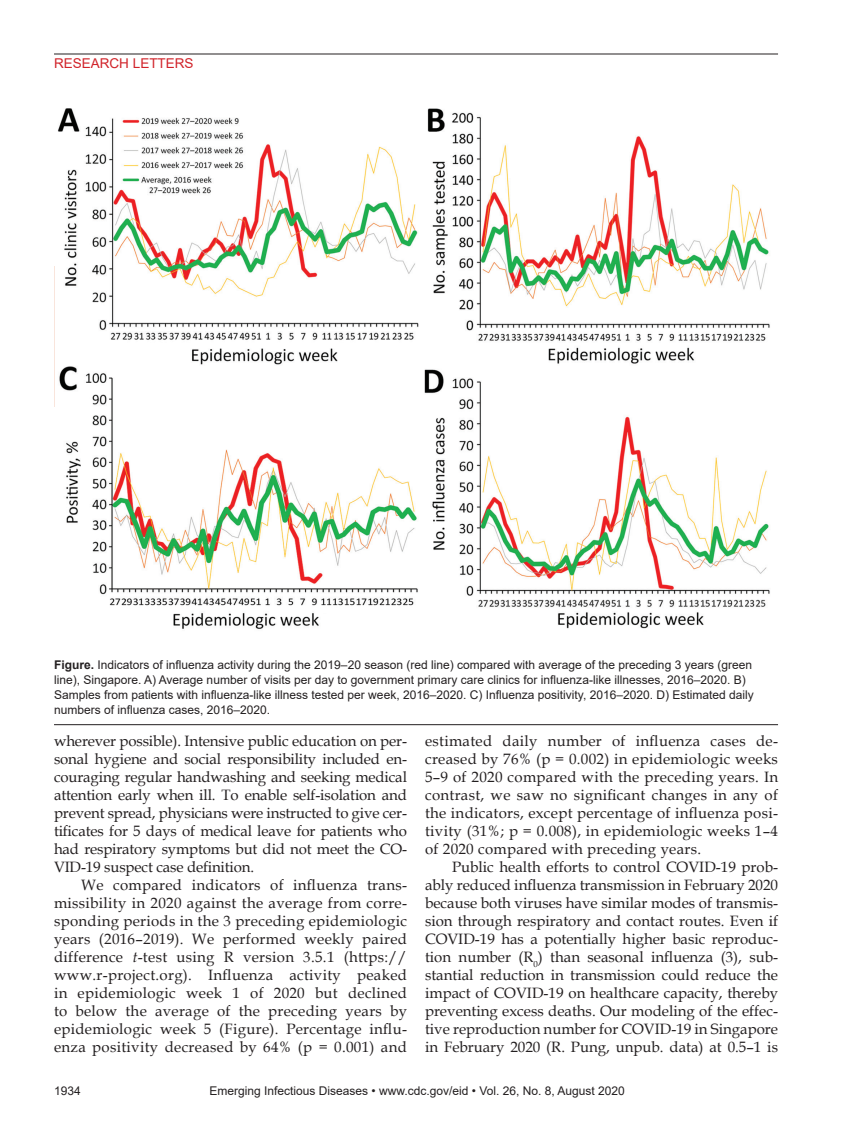
<style>
.page{position:relative;width:851px;height:1134px;background:#fff}
.page>*{position:absolute;margin:0;border:0;box-sizing:border-box;transform-origin:0 0}
.Body_Text{font:15px/18px "Book Antiqua";letter-spacing:.01em;color:#231f20;text-align:justify}
.t1{font:13.5px "Arial";color:#d1232a}
.Figure_Legend{font:12px/15px "Arial";color:#231f20}
.s1{font-weight:700}
.s2{font-style:italic}
</style>
<div class="page">
<hr style="left:54px;top:54px;width:724px;height:1px;background:#231f20">
<img style="left:58px;top:108px;width:712px;height:521px">
<hr style="left:54px;top:724px;width:724px;height:1px;background:#231f20">
<p class="t1" style="left:54px;top:54px;width:141px">RESEARCH LETTERS</p>
<p class="Figure_Legend" style="left:54px;top:657px;width:701px"><span class="s1">Figure.</span> Indicators of influenza activity during the 2019–20 season (red line) compared with average of the preceding 3 years (green line), Singapore. A) Average number of visits per day to government primary care clinics for influenza-like illnesses, 2016–2020. B)<br>Samples from patients with influenza-like illness tested per week, 2016–2020. C) Influenza positivity, 2016–2020. D) Estimated daily numbers of influenza cases, 2016–2020.</p>
<p class="Body_Text" style="left:54px;top:732px;width:354px">wherever possible). Intensive public education on per&shy;sonal hygiene and social responsibility included en&shy;couraging regular handwashing and seeking medical attention early when ill. To enable self-isolation and prevent spread, physicians were instructed to give cer&shy;tificates for 5 days of medical leave for patients who had respiratory symptoms but did not meet the CO-VID-19 suspect case definition.</p>
<p class="Body_Text" style="left:54px;top:876px;width:354px;text-indent:27px">We compared indicators of influenza trans&shy;missibility in 2020 against the average from corre&shy;sponding periods in the 3 preceding epidemiologic years (2016–2019). We performed weekly paired difference <span class="s2">t</span>-test using R version 3.5.1 (https:// www.r-project.org). Influenza activity peaked in epidemiologic week 1 of 2020 but declined to below the average of the preceding years by epidemiologic week 5 (Figure). Percentage influ&shy;enza positivity decreased by 64% (p = 0.001) and</p>
<p class="Body_Text" style="left:425px;top:732px;width:354px">estimated daily number of influenza cases de&shy;creased by 76% (p = 0.002) in epidemiologic weeks 5–9 of 2020 compared with the preceding years. In contrast, we saw no significant changes in any of the indicators, except percentage of influenza posi&shy;tivity (31%; p = 0.008), in epidemiologic weeks 1–4 of 2020 compared with preceding years.</p>
<p class="Body_Text" style="left:425px;top:858px;width:354px;text-indent:27px">Public health efforts to control COVID-19 prob&shy;ably reduced influenza transmission in February 2020 because both viruses have similar modes of transmis&shy;sion through respiratory and contact routes. Even if COVID-19 has a potentially higher basic reproduc&shy;tion number (R<sub>0</sub>) than seasonal influenza (3), sub&shy;stantial reduction in transmission could reduce the impact of COVID-19 on healthcare capacity, thereby preventing excess deaths. Our modeling of the effec&shy;tive reproduction number for COVID-19 in Singapore in February 2020 (R. Pung, unpub. data) at 0.5–1 is</p>
<p class="Figure_Legend" style="left:54px;top:1084px;width:28px">1934</p>
<p class="Figure_Legend" style="left:209px;top:1084px;width:417px">Emerging Infectious Diseases • www.cdc.gov/eid • Vol. 26, No. 8, August 2020</p>
</div>
